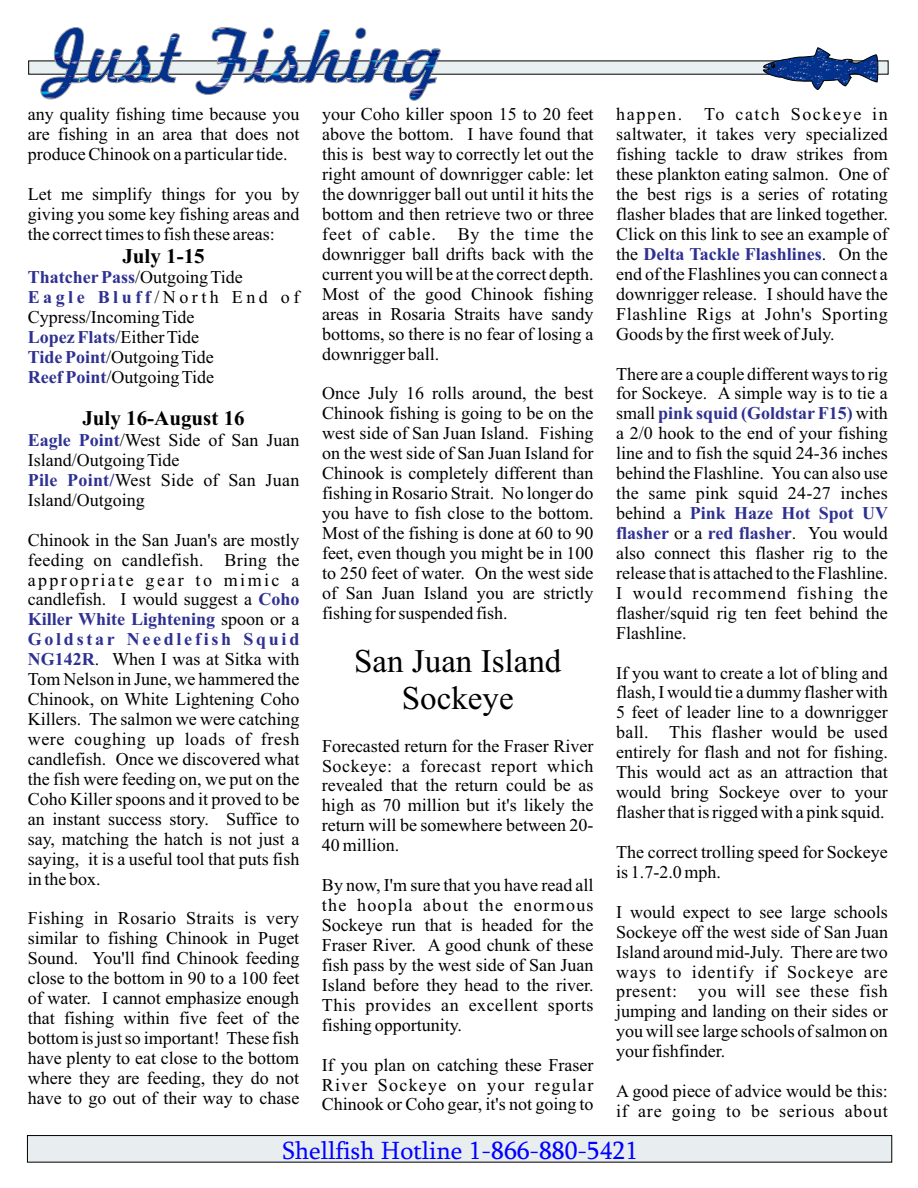
<style>
.page{position:relative;width:918px;height:1188px;background:#fff}
.page>*{position:absolute;margin:0;border:0;box-sizing:border-box;transform-origin:0 0}
.t1{font:33px/36.6px "Times New Roman";color:#000;text-align:center}
.t2{font:25.5px "Sylfaen";color:#00f}
.t3{font:700 21px "Times New Roman";color:#000}
.t4{font:18px/20px "Times New Roman";color:#000;text-align:justify}
.s1{font-weight:700;color:#2e3092}
</style>
<div class="page">
<div style="left:27px;top:1135px;width:865px;height:27px;background:#e8eef0;border:1px solid #000"></div>
<div style="left:28px;top:61px;width:860px;height:13px;background:#e8f0f1"></div>
<svg style="left:41px;top:27px;width:400px;height:74px"></svg>
<svg style="left:763px;top:47px;width:115px;height:43px"></svg>
<p class="t4" style="left:28px;top:106px;width:273px">any quality fishing time because you are fishing in an area that does not produce Chinook on a particular tide.</p>
<p class="t4" style="left:28px;top:186px;width:273px">Let me simplify things for you by giving you some key fishing areas and the correct times to fish these areas:</p>
<p class="t3" style="left:122px;top:248px;width:84px">July 1-15</p>
<p class="t4" style="left:28px;top:269px;width:273px;text-align:left"><span class="s1">Thatcher Pass</span>/Outgoing Tide<br><span class="s1">Eagle Bluff</span>/North End of<br>Cypress/Incoming Tide<br><span class="s1">Lopez Flats</span>/Either Tide<br><span class="s1">Tide Point</span>/Outgoing Tide<br><span class="s1">Reef Point</span>/Outgoing Tide</p>
<p class="t3" style="left:82px;top:411px;width:164px">July 16-August 16</p>
<p class="t4" style="left:28px;top:432px;width:273px;text-align:left"><span class="s1">Eagle Point</span>/West Side of San Juan<br>Island/Outgoing Tide<br><span class="s1">Pile Point/</span>West Side of San Juan<br>Island/Outgoing</p>
<p class="t4" style="left:28px;top:531px;width:273px">Chinook in the San Juan's are mostly feeding on candlefish. Bring the appropriate gear to mimic a candlefish. I would suggest a <span class="s1">Coho Killer White Lightening</span> spoon or a <span class="s1">Goldstar Needlefish Squid NG142R</span>. When I was at Sitka with Tom Nelson in June, we hammered the Chinook, on White Lightening Coho Killers. The salmon we were catching were coughing up loads of fresh candlefish. Once we discovered what the fish were feeding on, we put on the Coho Killer spoons and it proved to be an instant success story. Suffice to say, matching the hatch is not just a saying, it is a useful tool that puts fish in the box.</p>
<p class="t4" style="left:28px;top:910px;width:273px">Fishing in Rosario Straits is very similar to fishing Chinook in Puget Sound. You'll find Chinook feeding close to the bottom in 90 to a 100 feet of water. I cannot emphasize enough that fishing within five feet of the bottom is just so important! These fish have plenty to eat close to the bottom where they are feeding, they do not have to go out of their way to chase</p>
<p class="t4" style="left:322px;top:106px;width:273px">your Coho killer spoon 15 to 20 feet above the bottom. I have found that this is best way to correctly let out the right amount of downrigger cable: let the downrigger ball out until it hits the bottom and then retrieve two or three feet of cable. By the time the downrigger ball drifts back with the current you will be at the correct depth.<br>Most of the good Chinook fishing areas in Rosaria Straits have sandy bottoms, so there is no fear of losing a downrigger ball.</p>
<p class="t4" style="left:322px;top:385px;width:273px">Once July 16 rolls around, the best Chinook fishing is going to be on the west side of San Juan Island. Fishing on the west side of San Juan Island for Chinook is completely different than fishing in Rosario Strait. No longer do you have to fish close to the bottom.<br>Most of the fishing is done at 60 to 90 feet, even though you might be in 100 to 250 feet of water. On the west side of San Juan Island you are strictly fishing for suspended fish.</p>
<h1 class="t1" style="left:354px;top:646px;width:209px">San Juan Island<br>Sockeye</h1>
<p class="t4" style="left:322px;top:737px;width:273px">Forecasted return for the Fraser River Sockeye: a forecast report which revealed that the return could be as high as 70 million but it's likely the return will be somewhere between 20- 40 million.</p>
<p class="t4" style="left:322px;top:877px;width:273px">By now, I'm sure that you have read all the hoopla about the enormous Sockeye run that is headed for the Fraser River. A good chunk of these fish pass by the west side of San Juan Island before they head to the river.<br>This provides an excellent sports fishing opportunity.</p>
<p class="t4" style="left:322px;top:1056px;width:273px">If you plan on catching these Fraser River Sockeye on your regular Chinook or Coho gear, it's not going to</p>
<p class="t4" style="left:616px;top:106px;width:273px">happen. To catch Sockeye in saltwater, it takes very specialized fishing tackle to draw strikes from these plankton eating salmon. One of the best rigs is a series of rotating flasher blades that are linked together.<br>Click on this link to see an example of the <span class="s1">Delta Tackle Flashlines</span>. On the end of the Flashlines you can connect a downrigger release. I should have the Flashline Rigs at John's Sporting Goods by the first week of July.</p>
<p class="t4" style="left:616px;top:365px;width:273px">There are a couple different ways to rig for Sockeye. A simple way is to tie a small <span class="s1">pink squid (Goldstar F15)</span> with a 2/0 hook to the end of your fishing line and to fish the squid 24-36 inches behind the Flashline. You can also use the same pink squid 24-27 inches behind a <span class="s1">Pink Haze Hot Spot UV flasher</span> or a <span class="s1">red flasher</span>. You would also connect this flasher rig to the release that is attached to the Flashline.<br>I would recommend fishing the flasher/squid rig ten feet behind the Flashline.</p>
<p class="t4" style="left:616px;top:664px;width:273px">If you want to create a lot of bling and flash, I would tie a dummy flasher with 5 feet of leader line to a downrigger ball. This flasher would be used entirely for flash and not for fishing.<br>This would act as an attraction that would bring Sockeye over to your flasher that is rigged with a pink squid.</p>
<p class="t4" style="left:616px;top:844px;width:273px">The correct trolling speed for Sockeye is 1.7-2.0 mph.</p>
<p class="t4" style="left:616px;top:903px;width:274px">I would expect to see large schools Sockeye off the west side of San Juan Island around mid-July. There are two ways to identify if Sockeye are present: you will see these fish jumping and landing on their sides or you will see large schools of salmon on your fishfinder.</p>
<p class="t4" style="left:616px;top:1083px;width:273px">A good piece of advice would be this: if are going to be serious about</p>
<h2 class="t2" style="left:282px;top:1140px;width:357px">Shellfish Hotline 1-866-880-5421</h2>
</div>
